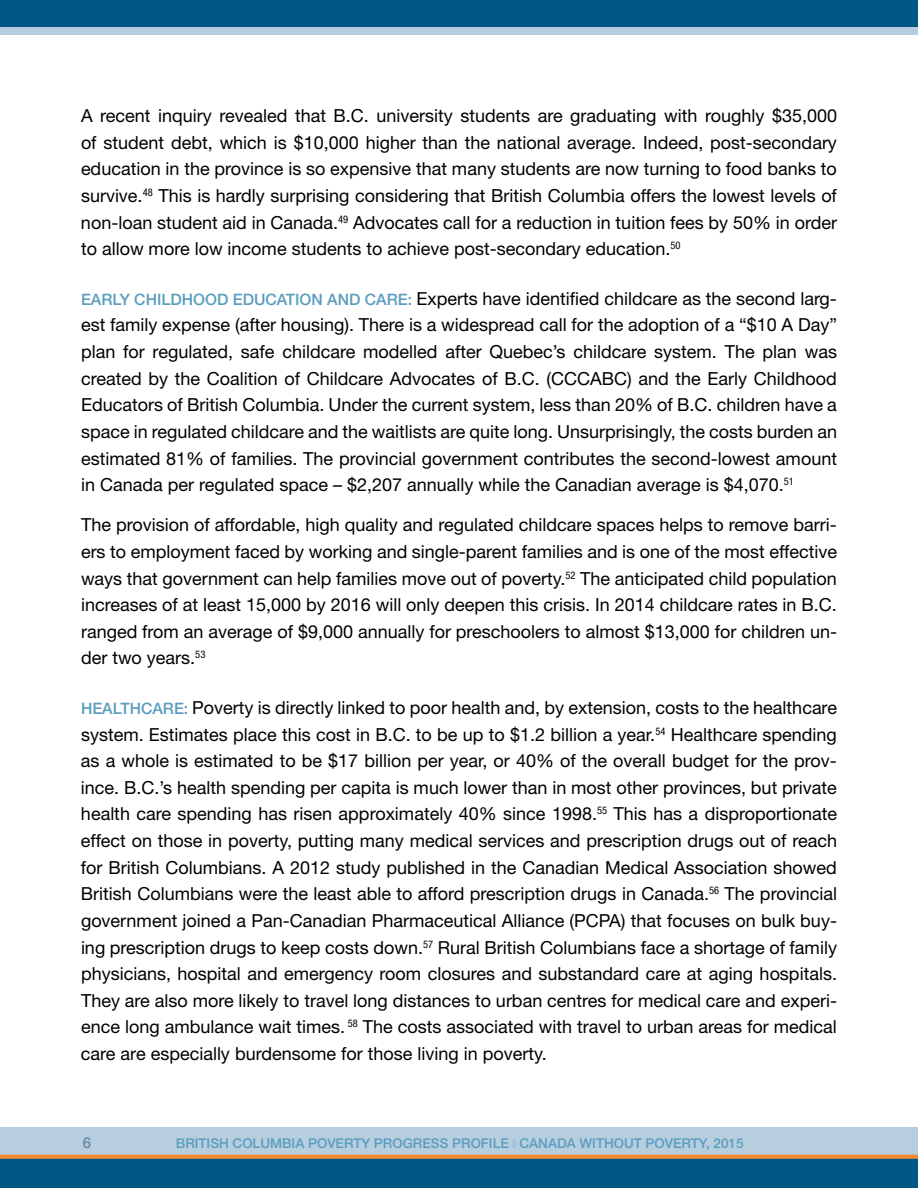
<style>
.page{position:relative;width:918px;height:1188px;background:#fff}
.page>*{position:absolute;margin:0;border:0;box-sizing:border-box;transform-origin:0 0}
.t1{font:18px/26.5px "Helvetica Neue";color:#000;text-align:justify}
.t2{font:500 15px "Helvetica Neue";color:#6785a8}
.t3{font:500 13.5px "Helvetica Neue";color:#5b9dbf}
.s1{font-weight:500;font-size:15.75px;color:#5b9dbf}
.s2{font-family:"Arial Narrow";font-weight:400}
</style>
<div class="page">
<div style="left:0;top:1128px;width:918px;height:35px;background:#b7cedf"></div>
<div style="left:0;top:5px;width:918px;height:30px;background:#b7cedf"></div>
<div style="left:0;top:1155px;width:918px;height:33px;background:#005783"></div>
<div style="left:0;top:0;width:918px;height:27px;background:#005783"></div>
<svg style="left:0;top:1155px;width:918px;height:4px;fill:#f68932"></svg>
<p class="t1" style="left:81px;top:102px;width:758px">A recent inquiry revealed that B.C. university students are graduating with roughly $35,000 of student debt, which is $10,000 higher than the national average. Indeed, post-secondary education in the province is so expensive that many students are now turning to food banks to survive.<sup>48</sup> This is hardly surprising considering that British Columbia offers the lowest levels of non-loan student aid in Canada.<sup>49</sup> Advocates call for a reduction in tuition fees by 50% in order to allow more low income students to achieve post-secondary education.<sup>50</sup></p>
<p class="t1" style="left:81px;top:285px;width:758px"><span class="s1">EARLY CHILDHOOD EDUCATION AND CARE:</span> Experts have identified childcare as the second larg&shy;est family expense (after housing). There is a widespread call for the adoption of a “$10 A Day” plan for regulated, safe childcare modelled after Quebec’s childcare system. The plan was created by the Coalition of Childcare Advocates of B.C. (CCCABC) and the Early Childhood Educators of British Columbia. Under the current system, less than 20% of B.C. children have a space in regulated childcare and the waitlists are quite long. Unsurprisingly, the costs burden an estimated 81% of families. The provincial government contributes the second-lowest amount in Canada per regulated space – $2,207 annually while the Canadian average is $4,070.<sup>51</sup></p>
<p class="t1" style="left:81px;top:511px;width:758px">The provision of affordable, high quality and regulated childcare spaces helps to remove barri&shy;ers to employment faced by working and single-parent families and is one of the most effective ways that government can help families move out of poverty.<sup>52</sup> The anticipated child population increases of at least 15,000 by 2016 will only deepen this crisis. In 2014 childcare rates in B.C. ranged from an average of $9,000 annually for preschoolers to almost $13,000 for children un&shy;der two years.<sup>53</sup></p>
<p class="t1" style="left:81px;top:694px;width:758px"><span class="s1">HEALTHCARE:</span> Poverty is directly linked to poor health and, by extension, costs to the healthcare system. Estimates place this cost in B.C. to be up to $1.2 billion a year.<sup>54</sup> Healthcare spending as a whole is estimated to be $17 billion per year, or 40% of the overall budget for the prov&shy;ince. B.C.’s health spending per capita is much lower than in most other provinces, but private health care spending has risen approximately 40% since 1998.<sup>55</sup> This has a disproportionate effect on those in poverty, putting many medical services and prescription drugs out of reach for British Columbians. A 2012 study published in the Canadian Medical Association showed British Columbians were the least able to afford prescription drugs in Canada.<sup>56</sup> The provincial government joined a Pan-Canadian Pharmaceutical Alliance (PCPA) that focuses on bulk buy&shy;ing prescription drugs to keep costs down.<sup>57</sup> Rural British Columbians face a shortage of family physicians, hospital and emergency room closures and substandard care at aging hospitals.<br>They are also more likely to travel long distances to urban centres for medical care and experi&shy;ence long ambulance wait times. <sup>58</sup> The costs associated with travel to urban areas for medical care are especially burdensome for those living in poverty.</p>
<p class="t2" style="left:83px;top:1134px;width:10px">6</p>
<p class="t3" style="left:176px;top:1135px;width:569px">BRITISH COLUMBIA POVERTY PROGRESS PROFILE <span class="s2">▪</span> CANADA WITHOUT POVERTY, 2015</p>
</div>
